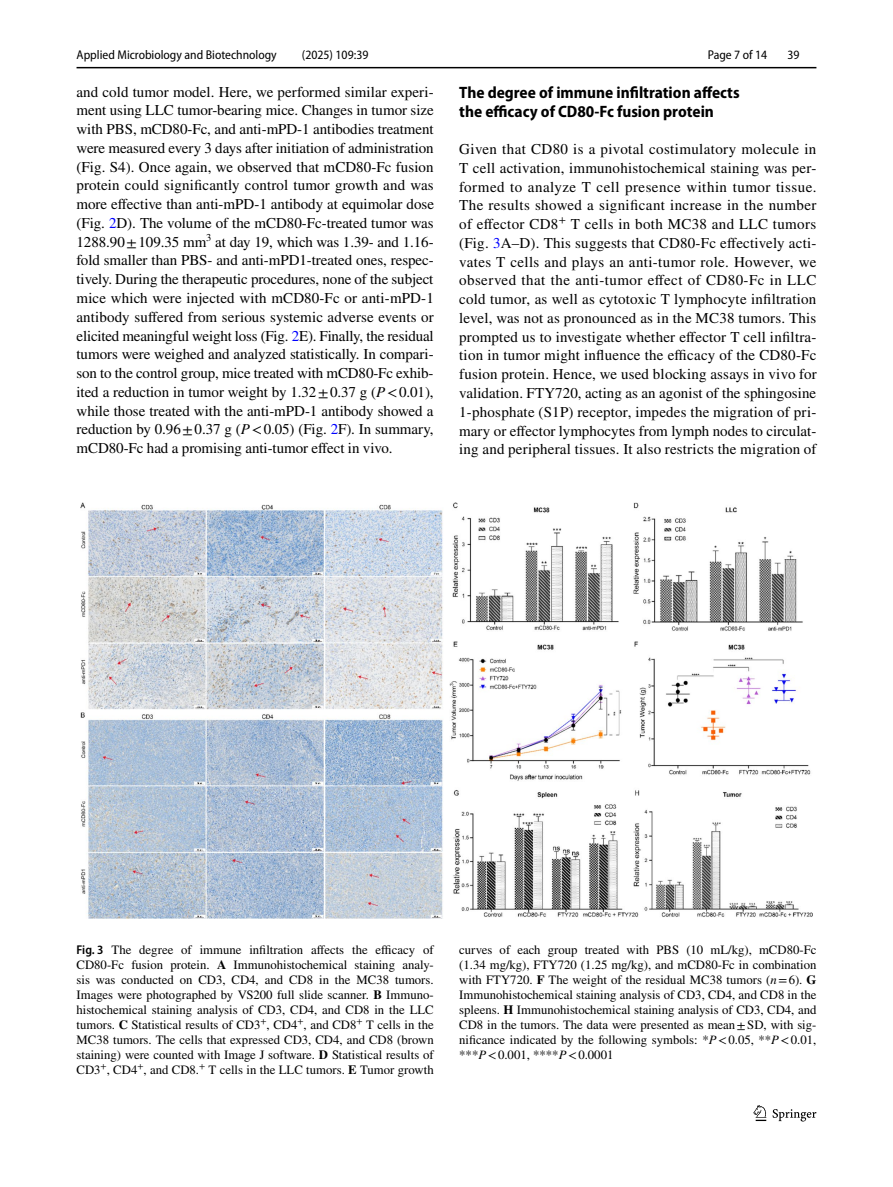
<style>
.page{position:relative;width:893px;height:1187px;background:#fff}
.page>*{position:absolute;margin:0;border:0;box-sizing:border-box;transform-origin:0 0}
.t1{font:700 semi-condensed 16.5px/18.8px "Myriad Pro";color:#000}
.t2{font:15px/18.8px "STIX";letter-spacing:.005em;color:#000;text-align:justify}
.t3{font:12.75px/15px "STIX";color:#000;text-align:justify}
.t4{font:semi-condensed 12.75px "Myriad Pro";color:#000}
.s1{color:#00f}
.s2{font-style:italic}
.s3{font-family:"Myriad Pro";font-weight:600;font-stretch:semi-condensed}
.s4{font-weight:700}
</style>
<div class="page">
<hr style="left:77px;top:67px;width:739px;height:1px;background:#000">
<svg style="left:753px;top:1105px;width:13px;height:15px"></svg>
<svg style="left:773px;top:1109px;width:43px;height:12px"></svg>
<img style="left:80px;top:502px;width:732px;height:416px">
<p class="t4" style="left:77px;top:48px;width:202px">Applied Microbiology and Biotechnology</p>
<p class="t4" style="left:302px;top:48px;width:68px">(2025) 109:39</p>
<p class="t4" style="left:708px;top:48px;width:61px">Page 7 of 14</p>
<p class="t4" style="left:787px;top:48px;width:14px">39</p>
<p class="t2" style="left:77px;top:83px;width:359px">and cold tumor model. Here, we performed similar experi&shy;ment using LLC tumor-bearing mice. Changes in tumor size with PBS, mCD80-Fc, and anti-mPD-1 antibodies treatment were measured every 3 days after initiation of administration (Fig. S4). Once again, we observed that mCD80-Fc fusion protein could significantly control tumor growth and was more effective than anti-mPD-1 antibody at equimolar dose (Fig. <span class="s1">2</span>D). The volume of the mCD80-Fc-treated tumor was 1288.90±109.35 mm<sup>3</sup> at day 19, which was 1.39- and 1.16- fold smaller than PBS- and anti-mPD1-treated ones, respec&shy;tively. During the therapeutic procedures, none of the subject mice which were injected with mCD80-Fc or anti-mPD-1 antibody suffered from serious systemic adverse events or elicited meaningful weight loss (Fig. <span class="s1">2</span>E). Finally, the residual tumors were weighed and analyzed statistically. In compari&shy;son to the control group, mice treated with mCD80-Fc exhib&shy;ited a reduction in tumor weight by 1.32±0.37 g (<span class="s2">P</span>&lt;0.01), while those treated with the anti-mPD-1 antibody showed a reduction by 0.96±0.37 g (<span class="s2">P</span>&lt;0.05) (Fig. <span class="s1">2</span>F). In summary, mCD80-Fc had a promising anti-tumor effect in vivo.</p>
<p class="t1" style="left:459px;top:83px;width:282px">The degree of immune infiltration affects the efficacy of CD80‑Fc fusion protein</p>
<p class="t2" style="left:459px;top:141px;width:359px">Given that CD80 is a pivotal costimulatory molecule in T cell activation, immunohistochemical staining was per&shy;formed to analyze T cell presence within tumor tissue.<br>The results showed a significant increase in the number of effector CD8<sup>+</sup> T cells in both MC38 and LLC tumors (Fig. <span class="s1">3</span>A–D). This suggests that CD80-Fc effectively acti&shy;vates T cells and plays an anti-tumor role. However, we observed that the anti-tumor effect of CD80-Fc in LLC cold tumor, as well as cytotoxic T lymphocyte infiltration level, was not as pronounced as in the MC38 tumors. This prompted us to investigate whether effector T cell infiltra&shy;tion in tumor might influence the efficacy of the CD80-Fc fusion protein. Hence, we used blocking assays in vivo for validation. FTY720, acting as an agonist of the sphingosine 1-phosphate (S1P) receptor, impedes the migration of pri&shy;mary or effector lymphocytes from lymph nodes to circulat&shy;ing and peripheral tissues. It also restricts the migration of</p>
<p class="t3" style="left:77px;top:942px;width:359px"><span class="s3">Fig. 3</span> The degree of immune infiltration affects the efficacy of CD80-Fc fusion protein. <span class="s4">A</span> Immunohistochemical staining analy&shy;sis was conducted on CD3, CD4, and CD8 in the MC38 tumors.<br>Images were photographed by VS200 full slide scanner. <span class="s4">B</span> Immuno&shy;histochemical staining analysis of CD3, CD4, and CD8 in the LLC tumors. <span class="s4">C</span> Statistical results of CD3<sup>+</sup>, CD4<sup>+</sup>, and CD8<sup>+</sup> T cells in the MC38 tumors. The cells that expressed CD3, CD4, and CD8 (brown staining) were counted with Image J software. <span class="s4">D</span> Statistical results of CD3<sup>+</sup>, CD4<sup>+</sup>, and CD8.<sup>+</sup> T cells in the LLC tumors. <span class="s4">E</span> Tumor growth</p>
<p class="t3" style="left:459px;top:942px;width:359px">curves of each group treated with PBS (10 mL/kg), mCD80-Fc (1.34 mg/kg), FTY720 (1.25 mg/kg), and mCD80-Fc in combination with FTY720. <span class="s4">F</span> The weight of the residual MC38 tumors (<span class="s2">n</span>=6). <span class="s4">G </span>Immunohistochemical staining analysis of CD3, CD4, and CD8 in the spleens. <span class="s4">H</span> Immunohistochemical staining analysis of CD3, CD4, and CD8 in the tumors. The data were presented as mean±SD, with sig&shy;nificance indicated by the following symbols: *<span class="s2">P</span>&lt;0.05, **<span class="s2">P</span>&lt;0.01, ***<span class="s2">P</span>&lt;0.001, ****<span class="s2">P</span>&lt;0.0001</p>
</div>
